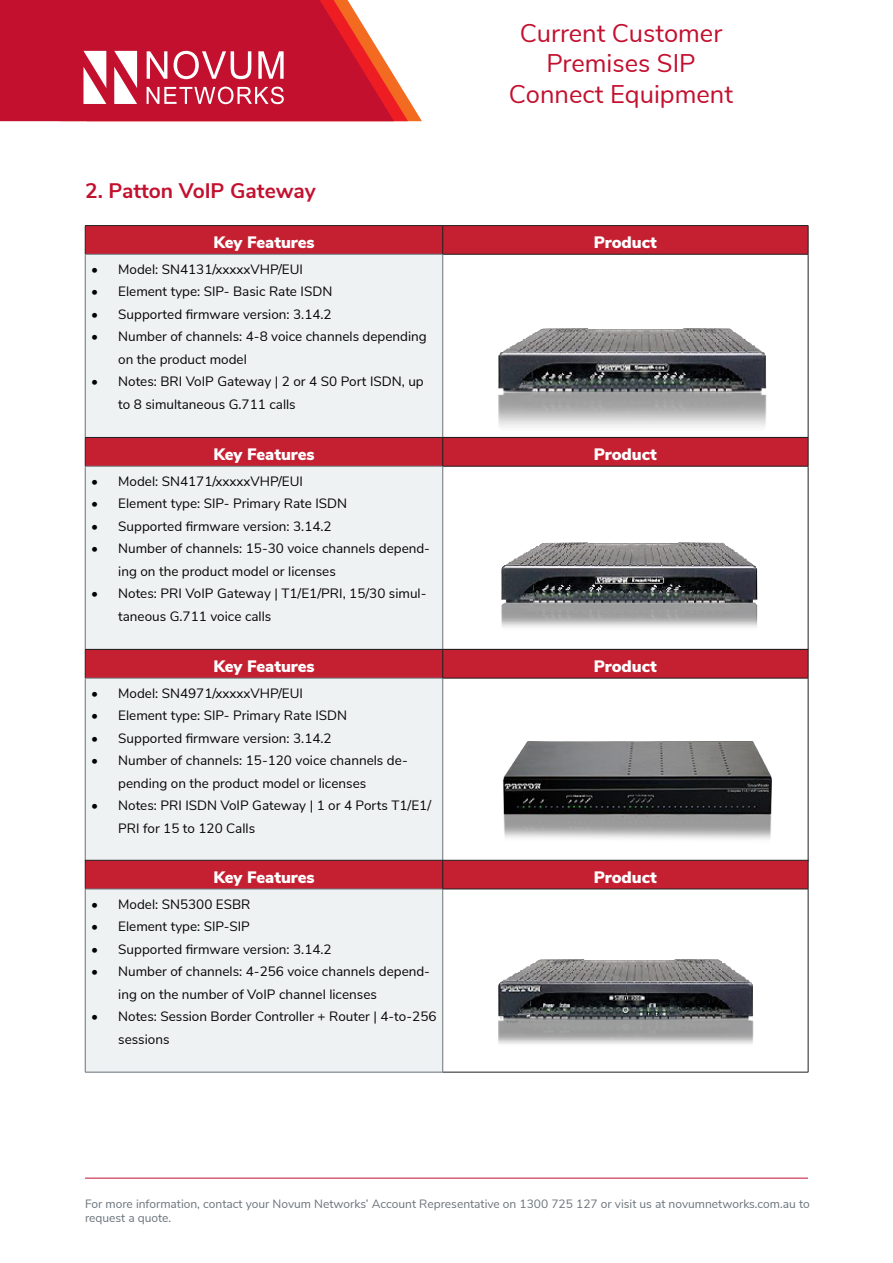
<style>
.page{position:relative;width:893px;height:1263px;background:#fff}
.page>*{position:absolute;margin:0;border:0;box-sizing:border-box;transform-origin:0 0}
.t1{font:25.5px "Nunito Sans";color:#c3102f}
.t2{font:700 21px "Nunito Sans";color:#c3102f}
.t3{font:900 16.5px "Nunito Sans";color:#fff}
.t4{font:13.5px/22.5px "Nunito Sans";color:#040503}
.t5{font:12px/14.4px "Nunito Sans";color:#6a747b}
</style>
<div class="page">
<div style="left:0;top:0;width:60px;height:121px;background:#c3102f"></div>
<hr style="left:85px;top:1178px;width:723px;height:1px;background:#c3102f">
<svg style="left:60px;top:0;width:362px;height:121px"></svg>
<div style="left:85px;top:254px;width:358px;height:183px;background:#eff2f3"></div>
<hr style="left:443px;top:254px;width:365px;height:1px;background:#231f20">
<hr style="left:85px;top:254px;width:358px;height:1px;background:#6a747b">
<hr style="left:85px;top:225px;width:358px;height:1px;background:#231f20">
<hr style="left:85px;top:254px;width:1px;height:183px;background:#6a747b">
<hr style="left:443px;top:225px;width:365px;height:1px;background:#231f20">
<svg style="left:85px;top:226px;width:724px;height:28px;background:#c12032"></svg>
<hr style="left:808px;top:254px;width:1px;height:183px;background:#231f20">
<hr style="left:442px;top:254px;width:1px;height:183px;background:#6a747b">
<img style="left:499px;top:329px;width:268px;height:98px">
<div style="left:85px;top:466px;width:358px;height:183px;background:#eff2f3"></div>
<hr style="left:443px;top:466px;width:365px;height:1px;background:#231f20">
<hr style="left:85px;top:466px;width:358px;height:1px;background:#6a747b">
<hr style="left:85px;top:466px;width:1px;height:183px;background:#6a747b">
<svg style="left:85px;top:437px;width:724px;height:29px;background:#bc2031"></svg>
<hr style="left:808px;top:466px;width:1px;height:183px;background:#231f20">
<hr style="left:442px;top:466px;width:1px;height:183px;background:#6a747b">
<img style="left:501px;top:543px;width:256px;height:85px">
<div style="left:85px;top:678px;width:358px;height:183px;background:#eff2f3"></div>
<hr style="left:443px;top:678px;width:365px;height:1px;background:#231f20">
<hr style="left:85px;top:678px;width:358px;height:1px;background:#6a747b">
<hr style="left:85px;top:678px;width:1px;height:183px;background:#6a747b">
<svg style="left:85px;top:649px;width:724px;height:29px;background:#bc2031"></svg>
<hr style="left:808px;top:678px;width:1px;height:183px;background:#231f20">
<hr style="left:442px;top:678px;width:1px;height:183px;background:#6a747b">
<img style="left:503px;top:741px;width:269px;height:99px">
<div style="left:85px;top:889px;width:358px;height:183px;background:#eff2f3"></div>
<hr style="left:443px;top:889px;width:365px;height:1px;background:#231f20">
<hr style="left:85px;top:889px;width:358px;height:1px;background:#6a747b">
<hr style="left:85px;top:889px;width:1px;height:183px;background:#6a747b">
<hr style="left:85px;top:1072px;width:358px;height:1px;background:#6a747b">
<svg style="left:85px;top:860px;width:724px;height:29px;background:#bc2132"></svg>
<hr style="left:808px;top:889px;width:1px;height:183px;background:#231f20">
<hr style="left:443px;top:1072px;width:365px;height:1px;background:#231f20">
<hr style="left:442px;top:889px;width:1px;height:183px;background:#6a747b">
<img style="left:499px;top:959px;width:255px;height:85px">
<p class="t1" style="left:520px;top:14px;width:204px">Current Customer</p>
<p class="t1" style="left:546px;top:45px;width:151px">Premises SIP</p>
<p class="t1" style="left:509px;top:75px;width:226px">Connect Equipment</p>
<p class="t2" style="left:85px;top:175px;width:232px">2. Patton VoIP Gateway</p>
<p class="t3" style="left:213px;top:230px;width:103px">Key Features</p>
<p class="t3" style="left:594px;top:230px;width:64px">Product</p>
<p class="t4" style="left:91px;top:257px;width:213px">• Model: SN4131/xxxxxVHP/EUI</p>
<p class="t4" style="left:91px;top:280px;width:243px">• Element type: SIP- Basic Rate ISDN</p>
<p class="t4" style="left:91px;top:302px;width:242px">• Supported firmware version: 3.14.2</p>
<p class="t4" style="left:118px;top:325px;width:310px;text-indent:-27px">• Number of channels: 4-8 voice channels depending on the product model</p>
<p class="t4" style="left:118px;top:370px;width:307px;text-indent:-27px">• Notes: BRI VoIP Gateway | 2 or 4 S0 Port ISDN, up to 8 simultaneous G.711 calls</p>
<p class="t3" style="left:213px;top:442px;width:103px">Key Features</p>
<p class="t3" style="left:594px;top:442px;width:64px">Product</p>
<p class="t4" style="left:91px;top:469px;width:213px">• Model: SN4171/xxxxxVHP/EUI</p>
<p class="t4" style="left:91px;top:492px;width:257px">• Element type: SIP- Primary Rate ISDN</p>
<p class="t4" style="left:91px;top:514px;width:242px">• Supported firmware version: 3.14.2</p>
<p class="t4" style="left:118px;top:537px;width:313px;text-indent:-27px">• Number of channels: 15-30 voice channels depend&shy;ing on the product model or licenses</p>
<p class="t4" style="left:118px;top:582px;width:310px;text-indent:-27px">• Notes: PRI VoIP Gateway | T1/E1/PRI, 15/30 simul&shy;taneous G.711 voice calls</p>
<p class="t3" style="left:213px;top:654px;width:103px">Key Features</p>
<p class="t3" style="left:594px;top:654px;width:64px">Product</p>
<p class="t4" style="left:91px;top:681px;width:213px">• Model: SN4971/xxxxxVHP/EUI</p>
<p class="t4" style="left:91px;top:703px;width:257px">• Element type: SIP- Primary Rate ISDN</p>
<p class="t4" style="left:91px;top:726px;width:242px">• Supported firmware version: 3.14.2</p>
<p class="t4" style="left:118px;top:748px;width:291px;text-indent:-27px">• Number of channels: 15-120 voice channels de&shy;pending on the product model or licenses</p>
<p class="t4" style="left:118px;top:793px;width:314px;text-indent:-27px">• Notes: PRI ISDN VoIP Gateway | 1 or 4 Ports T1/E1/<br>PRI for 15 to 120 Calls</p>
<p class="t3" style="left:213px;top:865px;width:103px">Key Features</p>
<p class="t3" style="left:594px;top:865px;width:64px">Product</p>
<p class="t4" style="left:91px;top:892px;width:161px">• Model: SN5300 ESBR</p>
<p class="t4" style="left:91px;top:914px;width:160px">• Element type: SIP-SIP</p>
<p class="t4" style="left:91px;top:937px;width:242px">• Supported firmware version: 3.14.2</p>
<p class="t4" style="left:118px;top:959px;width:313px;text-indent:-27px">• Number of channels: 4-256 voice channels depend&shy;ing on the number of VoIP channel licenses</p>
<p class="t4" style="left:118px;top:1004px;width:320px;text-indent:-27px">• Notes: Session Border Controller + Router | 4-to-256 sessions</p>
<p class="t5" style="left:85px;top:1196px;width:726px">For more information, contact your Novum Networks’ Account Representative on 1300 725 127 or visit us at novumnetworks.com.au to request a quote.</p>
</div>
